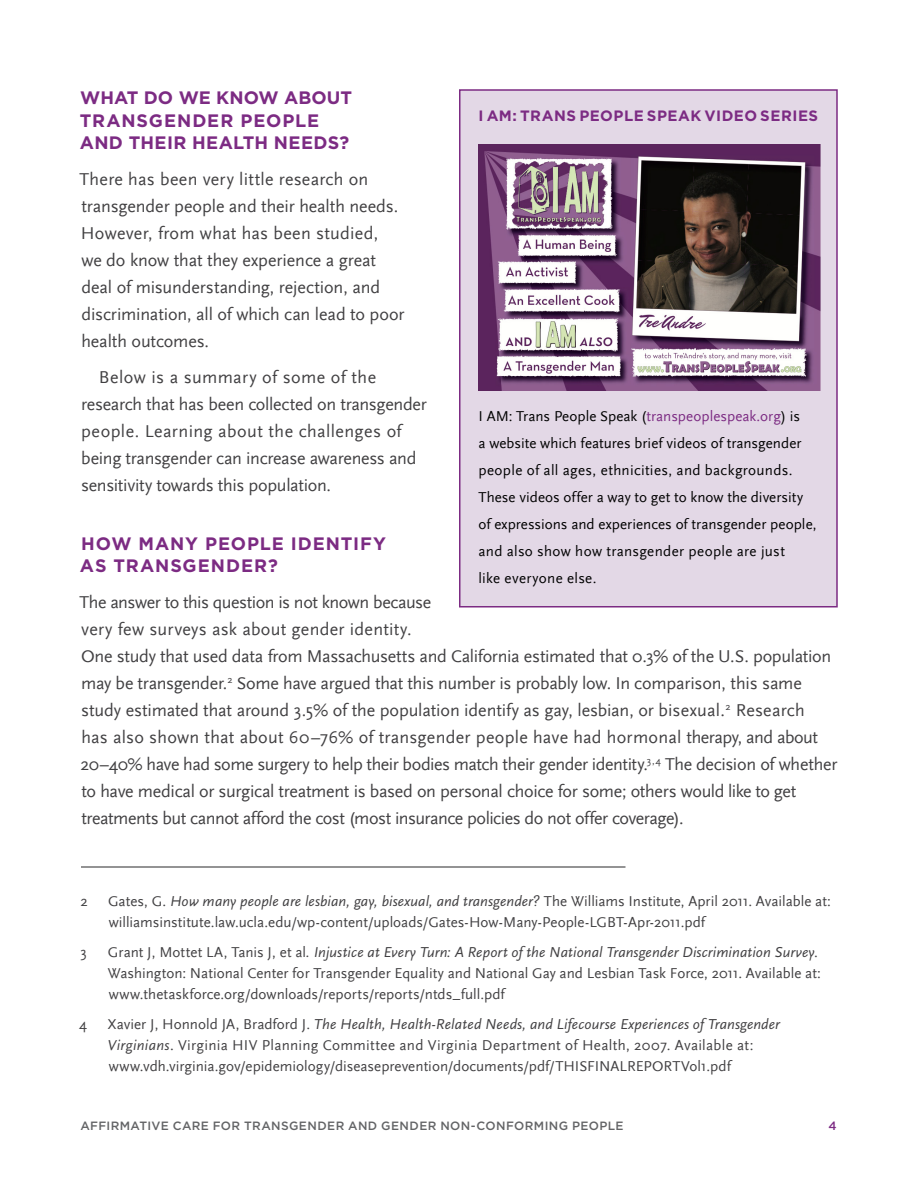
<style>
.page{position:relative;width:918px;height:1188px;background:#fff}
.page>*{position:absolute;margin:0;border:0;box-sizing:border-box;transform-origin:0 0}
.t1{font:18px/27px "Scala Sans";letter-spacing:-.015em;color:#414042}
.Heading_1{font:700 18px/22.5px "Gotham";letter-spacing:.02em;color:#7c2b83}
.Heading_1-2{font:700 18px/22.5px "Gotham";letter-spacing:.04em;color:#7c2b83}
.Footnote{font:15px/21px "Scala Sans";color:#414042}
.t2{font:15px/27px "Scala Sans";letter-spacing:.005em;color:#000}
.Heading_2{font:700 15px "Gotham";letter-spacing:.035em;color:#7c2b83}
.t3{font:500 12px "Gotham";letter-spacing:.035em;color:#636466}
.t4{font:500 12px "Gotham";color:#7c2b83}
.s1{color:#7c2b83}
.s2{font-style:italic}
</style>
<div class="page">
<hr style="left:81px;top:866px;width:545px;height:2px;background:#414042">
<div style="left:460px;top:90px;width:377px;height:517px;background:#e3d8e6"></div>
<img style="left:478px;top:144px;width:342px;height:246px">
<div style="left:459px;top:89px;width:379px;height:519px;border:2px solid #7c2b83"></div>
<p class="Heading_1" style="left:80px;top:87px;width:274px">WHAT DO WE KNOW ABOUT<br>TRANSGENDER PEOPLE<br>AND THEIR HEALTH NEEDS?</p>
<p class="t1" style="left:80px;top:166px;width:327px">There has been very little research on transgender people and their health needs.<br>However, from what has been studied,<br>we do know that they experience a great deal of misunderstanding, rejection, and discrimination, all of which can lead to poor health outcomes.</p>
<p class="t1" style="left:81px;top:364px;width:347px;text-indent:18px">Below is a summary of some of the research that has been collected on transgender people. Learning about the challenges of being transgender can increase awareness and sensitivity towards this population.</p>
<p class="Heading_2" style="left:478px;top:105px;width:341px">I AM: TRANS PEOPLE SPEAK VIDEO SERIES</p>
<p class="t2" style="left:478px;top:402px;width:340px">I AM: Trans People Speak (<span class="s1">transpeoplespeak.org</span>) is<br>a website which features brief videos of transgender people of all ages, ethnicities, and backgrounds.<br>These videos offer a way to get to know the diversity of expressions and experiences of transgender people, and also show how transgender people are just<br>like everyone else.</p>
<p class="Heading_1-2" style="left:80px;top:532px;width:308px">HOW MANY PEOPLE IDENTIFY<br>AS TRANSGENDER?</p>
<p class="t1" style="left:80px;top:589px;width:759px">The answer to this question is not known because<br>very few surveys ask about gender identity.<br>One study that used data from Massachusetts and California estimated that 0.3% of the U.S. population may be transgender.<sup>2</sup> Some have argued that this number is probably low. In comparison, this same study estimated that around 3.5% of the population identify as gay, lesbian, or bisexual.<sup>2</sup> Research<br>has also shown that about 60–76% of transgender people have had hormonal therapy, and about 20–40% have had some surgery to help their bodies match their gender identity.<sup>3,4</sup> The decision of whether to have medical or surgical treatment is based on personal choice for some; others would like to get treatments but cannot afford the cost (most insurance policies do not offer coverage).</p>
<p class="Footnote" style="left:80px;top:891px;width:9px">2</p>
<p class="Footnote" style="left:108px;top:891px;width:724px">Gates, G. <span class="s2">How many people are lesbian, gay, bisexual, and transgender?</span> The Williams Institute, April 2011. Available at: williamsinstitute.law.ucla.edu/wp-content/uploads/Gates-How-Many-People-LGBT-Apr-2011.pdf</p>
<p class="Footnote" style="left:81px;top:942px;width:8px">3</p>
<p class="Footnote" style="left:108px;top:942px;width:714px">Grant J, Mottet LA, Tanis J, et al<span class="s2">. Injustice at Every Turn: A Report of the National Transgender Discrimination Survey</span>.<br>Washington: National Center for Transgender Equality and National Gay and Lesbian Task Force, 2011. Available at: www.thetaskforce.org/downloads/reports/reports/ntds_full.pdf</p>
<p class="Footnote" style="left:79px;top:1014px;width:9px">4</p>
<p class="Footnote" style="left:108px;top:1014px;width:674px">Xavier J, Honnold JA, Bradford J. <span class="s2">The Health, Health-Related Needs, and Lifecourse Experiences of Transgender<br>Virginians</span>. Virginia HIV Planning Committee and Virginia Department of Health, 2007. Available at: www.vdh.virginia.gov/epidemiology/diseaseprevention/documents/pdf/THISFINALREPORTVol1.pdf</p>
<p class="t3" style="left:81px;top:1118px;width:545px">AFFIRMATIVE CARE FOR TRANSGENDER AND GENDER NON-CONFORMING PEOPLE</p>
<p class="t4" style="left:829px;top:1118px;width:10px">4</p>
</div>
